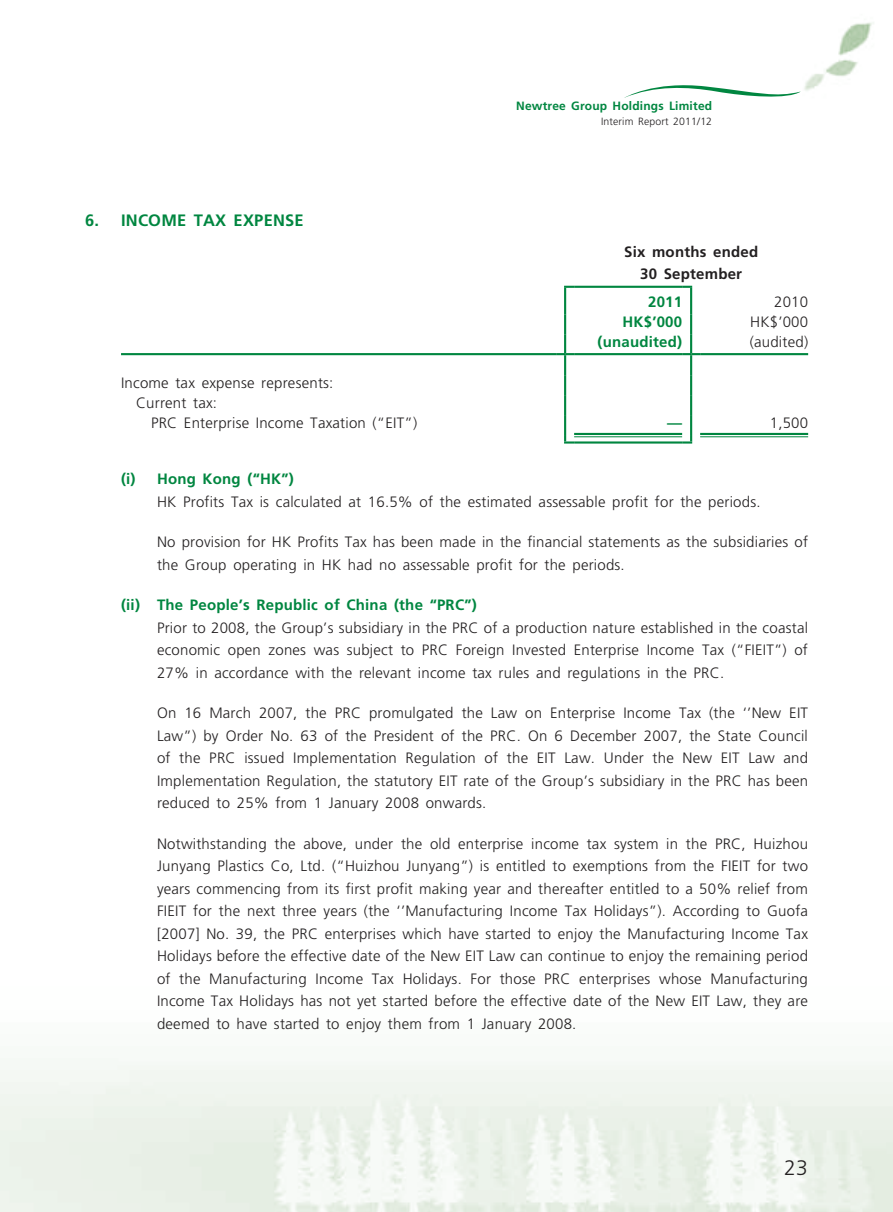
<style>
.page{position:relative;width:893px;height:1212px;background:#fff}
.page>*{position:absolute;margin:0;border:0;box-sizing:border-box;transform-origin:0 0}
.t1{font:300 21px "Frutiger LT Std";color:#232021}
.t2{font:700 16.5px "Frutiger LT Std";letter-spacing:.015em;color:#008640}
.t3{font:300 15px/22.5px "Frutiger LT Std";letter-spacing:.015em;color:#232021;text-align:justify}
.t4{font:700 15px "Frutiger LT Std";letter-spacing:.015em;color:#008640}
.t5{font:700 15px/22.5px "Frutiger LT Std";letter-spacing:.015em;color:#232021;text-align:center}
.t6{font:700 12px "Frutiger LT Std";letter-spacing:.015em;color:#008640}
.t7{font:300 10.5px "Frutiger LT Std";letter-spacing:.015em;color:#232021}
</style>
<div class="page">
<svg style="left:624px;top:85px;width:177px;height:13px"></svg>
<hr style="left:574px;top:433px;width:108px;height:2px;background:#008640">
<hr style="left:574px;top:436px;width:108px;height:1px;background:#008640">
<hr style="left:700px;top:433px;width:108px;height:2px;background:#008640">
<hr style="left:700px;top:436px;width:108px;height:1px;background:#008640">
<hr style="left:564px;top:288px;width:2px;height:26px;background:#008640">
<svg style="left:564px;top:286px;width:10px;height:2px"></svg>
<hr style="left:574px;top:286px;width:108px;height:2px;background:#008640">
<svg style="left:682px;top:286px;width:10px;height:2px"></svg>
<hr style="left:690px;top:288px;width:2px;height:26px;background:#008640">
<hr style="left:564px;top:314px;width:2px;height:20px;background:#008640">
<hr style="left:690px;top:314px;width:2px;height:20px;background:#008640">
<hr style="left:121px;top:353px;width:435px;height:2px;background:#008640">
<hr style="left:564px;top:355px;width:2px;height:20px;background:#008640">
<svg style="left:556px;top:334px;width:18px;height:21px"></svg>
<hr style="left:574px;top:353px;width:108px;height:2px;background:#008640">
<hr style="left:690px;top:355px;width:2px;height:20px;background:#008640">
<svg style="left:682px;top:334px;width:18px;height:21px"></svg>
<hr style="left:700px;top:353px;width:108px;height:2px;background:#008640">
<hr style="left:564px;top:375px;width:2px;height:20px;background:#008640">
<hr style="left:690px;top:375px;width:2px;height:20px;background:#008640">
<hr style="left:564px;top:395px;width:2px;height:20px;background:#008640">
<hr style="left:690px;top:395px;width:2px;height:20px;background:#008640">
<hr style="left:564px;top:415px;width:2px;height:20px;background:#008640">
<hr style="left:690px;top:415px;width:2px;height:20px;background:#008640">
<svg style="left:564px;top:435px;width:10px;height:9px"></svg>
<hr style="left:574px;top:441px;width:108px;height:3px;background:#008640">
<svg style="left:682px;top:435px;width:10px;height:9px"></svg>
<p class="t2" style="left:85px;top:211px;width:190px">6. INCOME TAX EXPENSE</p>
<p class="t6" style="left:516px;top:99px;width:197px">Newtree Group Holdings Limited</p>
<p class="t7" style="left:601px;top:115px;width:113px">Interim Report 2011/12</p>
<p class="t5" style="left:624px;top:240px;width:136px">Six months ended<br>30 September</p>
<p class="t4" style="left:648px;top:293px;width:35px">2011</p>
<p class="t3" style="left:774px;top:290px;width:35px">2010</p>
<p class="t4" style="left:622px;top:313px;width:61px">HK$’000</p>
<p class="t3" style="left:750px;top:310px;width:59px">HK$’000</p>
<p class="t4" style="left:597px;top:333px;width:86px">(unaudited)</p>
<p class="t3" style="left:750px;top:330px;width:60px">(audited)</p>
<p class="t3" style="left:136px;top:373px;width:199px;line-height:20px;text-indent:-15px">Income tax expense represents:<br>Current tax:</p>
<p class="t3" style="left:151px;top:411px;width:268px">PRC Enterprise Income Taxation (“EIT”)</p>
<p class="t4" style="left:667px;top:413px;width:16px">—</p>
<p class="t3" style="left:770px;top:411px;width:40px">1,500</p>
<p class="t4" style="left:121px;top:470px;width:174px">(i) Hong Kong (“HK”)</p>
<p class="t3" style="left:157px;top:490px;width:605px">HK Profits Tax is calculated at 16.5% of the estimated assessable profit for the periods.</p>
<p class="t3" style="left:157px;top:531px;width:652px">No provision for HK Profits Tax has been made in the financial statements as the subsidiaries of the Group operating in HK had no assessable profit for the periods.</p>
<p class="t4" style="left:121px;top:596px;width:357px">(ii) The People’s Republic of China (the “PRC”)</p>
<p class="t3" style="left:157px;top:616px;width:652px">Prior to 2008, the Group’s subsidiary in the PRC of a production nature established in the coastal economic open zones was subject to PRC Foreign Invested Enterprise Income Tax (“FIEIT”) of 27% in accordance with the relevant income tax rules and regulations in the PRC.</p>
<p class="t3" style="left:157px;top:702px;width:653px">On 16 March 2007, the PRC promulgated the Law on Enterprise Income Tax (the ‘’New EIT Law”) by Order No. 63 of the President of the PRC. On 6 December 2007, the State Council of the PRC issued Implementation Regulation of the EIT Law. Under the New EIT Law and Implementation Regulation, the statutory EIT rate of the Group’s subsidiary in the PRC has been reduced to 25% from 1 January 2008 onwards.</p>
<p class="t3" style="left:157px;top:832px;width:652px">Notwithstanding the above, under the old enterprise income tax system in the PRC, Huizhou Junyang Plastics Co, Ltd. (“Huizhou Junyang”) is entitled to exemptions from the FIEIT for two years commencing from its first profit making year and thereafter entitled to a 50% relief from FIEIT for the next three years (the ‘’Manufacturing Income Tax Holidays”). According to Guofa [2007] No. 39, the PRC enterprises which have started to enjoy the Manufacturing Income Tax Holidays before the effective date of the New EIT Law can continue to enjoy the remaining period of the Manufacturing Income Tax Holidays. For those PRC enterprises whose Manufacturing Income Tax Holidays has not yet started before the effective date of the New EIT Law, they are deemed to have started to enjoy them from 1 January 2008.</p>
<h1 class="t1" style="left:784px;top:1156px;width:25px">23</h1>
</div>
